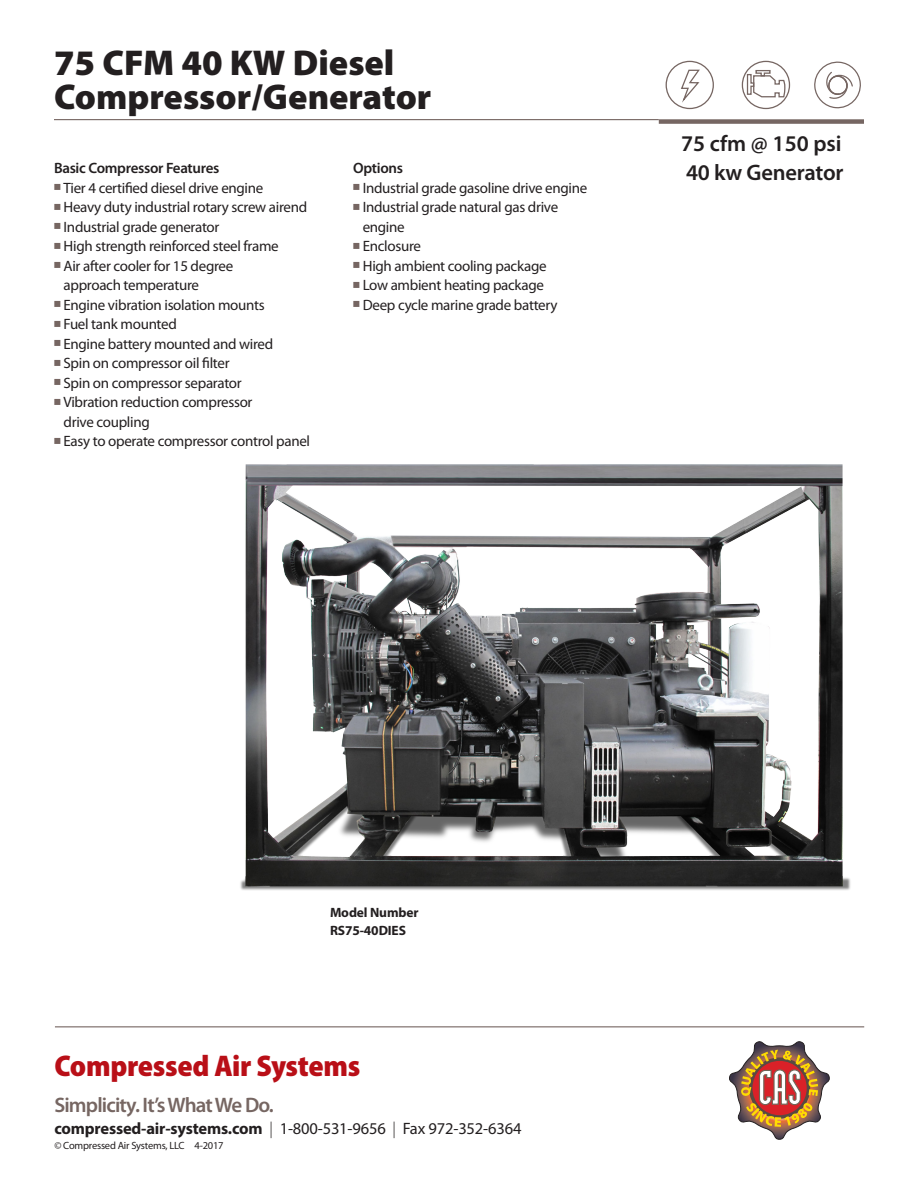
<style>
.page{position:relative;width:918px;height:1188px;background:#fff}
.page>*{position:absolute;margin:0;border:0;box-sizing:border-box;transform-origin:0 0}
.product_name{font:900 36px/34.5px "Myriad Pro";color:#231f20}
.Table_bold{font:900 semi-condensed 30px "Myriad Pro";letter-spacing:-.01em;color:#b90f17}
.cfm_2nd_row{font:600 22.5px "Myriad Pro";letter-spacing:-.01em;color:#231f20}
.cfm{font:600 22.5px "Myriad Pro";color:#231f20}
.tag_line{font:600 21px "Myriad Pro";letter-spacing:-.04em;color:#766662}
.Table_bold-2{font:16.5px "Myriad Pro";letter-spacing:-.01em;color:#231f20}
.Bullet_List{font:15px/19.5px "Myriad Pro";letter-spacing:-.02em;color:#231f20}
.Bullet_Subhead{font:600 15px "Myriad Pro";letter-spacing:-.02em;color:#231f20}
.Table_bold-3{font:700 13.5px "Myriad Pro";letter-spacing:-.01em;color:#231f20}
.Table_Text{font:10.5px "Myriad Pro";letter-spacing:-.02em;color:#231f20}
.s1{font-family:"Universal Newswith Comm Pi";font-size:12px;color:#766662}
.s2{font-weight:700}
.s3{font-weight:300}
</style>
<div class="page">
<hr style="left:55px;top:1026px;width:809px;height:1px;background:#766662">
<svg style="left:729px;top:1041px;width:101px;height:99px"></svg>
<hr style="left:54px;top:119px;width:605px;height:1px;background:#766662">
<div style="left:666px;top:61px;width:48px;height:48px;border:1px solid #766662;border-radius:50%"></div>
<svg style="left:681px;top:69px;width:19px;height:32px"></svg>
<div style="left:742px;top:61px;width:48px;height:48px;border:1px solid #766662;border-radius:50%"></div>
<svg style="left:746px;top:69px;width:40px;height:29px"></svg>
<svg style="left:814px;top:61px;width:47px;height:48px"></svg>
<div style="left:659px;top:119px;width:205px;height:5px;background:#766662"></div>
<img style="left:240px;top:464px;width:611px;height:426px">
<p class="product_name" style="left:54px;top:46px;width:379px">75 CFM 40 KW Diesel<br>Compressor/Generator</p>
<p class="Bullet_Subhead" style="left:54px;top:159px;width:167px">Basic Compressor Features</p>
<p class="Bullet_List" style="left:54px;top:178px;width:211px"><span class="s1">n</span> Tier 4 certified diesel drive engine</p>
<p class="Bullet_List" style="left:54px;top:197px;width:255px"><span class="s1">n</span> Heavy duty industrial rotary screw airend</p>
<p class="Bullet_List" style="left:54px;top:217px;width:167px"><span class="s1">n</span> Industrial grade generator</p>
<p class="Bullet_List" style="left:54px;top:236px;width:226px"><span class="s1">n</span> High strength reinforced steel frame</p>
<p class="Bullet_List" style="left:64px;top:256px;width:171px;text-indent:-10px"><span class="s1">n</span> Air after cooler for 15 degree approach temperature</p>
<p class="Bullet_List" style="left:54px;top:295px;width:212px"><span class="s1">n</span> Engine vibration isolation mounts</p>
<p class="Bullet_List" style="left:54px;top:314px;width:124px"><span class="s1">n</span> Fuel tank mounted</p>
<p class="Bullet_List" style="left:54px;top:334px;width:221px"><span class="s1">n</span> Engine battery mounted and wired</p>
<p class="Bullet_List" style="left:54px;top:353px;width:177px"><span class="s1">n</span> Spin on compressor oil filter</p>
<p class="Bullet_List" style="left:54px;top:373px;width:189px"><span class="s1">n</span> Spin on compressor separator</p>
<p class="Bullet_List" style="left:64px;top:392px;width:191px;text-indent:-10px"><span class="s1">n</span> Vibration reduction compressor drive coupling</p>
<p class="Bullet_List" style="left:54px;top:431px;width:258px"><span class="s1">n</span> Easy to operate compressor control panel</p>
<p class="Bullet_Subhead" style="left:353px;top:159px;width:51px">Options</p>
<p class="Bullet_List" style="left:353px;top:178px;width:236px"><span class="s1">n</span> Industrial grade gasoline drive engine</p>
<p class="Bullet_List" style="left:363px;top:197px;width:197px;text-indent:-10px"><span class="s1">n</span> Industrial grade natural gas drive engine</p>
<p class="Bullet_List" style="left:353px;top:236px;width:69px"><span class="s1">n</span> Enclosure</p>
<p class="Bullet_List" style="left:353px;top:256px;width:195px"><span class="s1">n</span> High ambient cooling package</p>
<p class="Bullet_List" style="left:353px;top:275px;width:192px"><span class="s1">n</span> Low ambient heating package</p>
<p class="Bullet_List" style="left:353px;top:295px;width:206px"><span class="s1">n</span> Deep cycle marine grade battery</p>
<p class="cfm" style="left:681px;top:129px;width:162px">75 cfm @ 150 psi</p>
<p class="cfm_2nd_row" style="left:686px;top:158px;width:159px">40 kw Generator</p>
<p class="Table_bold-3" style="left:330px;top:904px;width:90px">Model Number</p>
<p class="Table_bold-3" style="left:330px;top:922px;width:78px">RS75-40DIES</p>
<p class="Table_bold" style="left:54px;top:1049px;width:307px">Compressed Air Systems</p>
<p class="tag_line" style="left:54px;top:1092px;width:221px">Simplicity. It’s What We Do.</p>
<p class="Table_bold-2" style="left:54px;top:1118px;width:469px"><span class="s2">compressed-air-systems.com</span> <span class="s3">|</span> 1-800-531-9656 <span class="s3">|</span> Fax 972-352-6364</p>
<p class="Table_Text" style="left:54px;top:1139px;width:171px">© Compressed Air Systems, LLC 4-2017</p>
</div>
